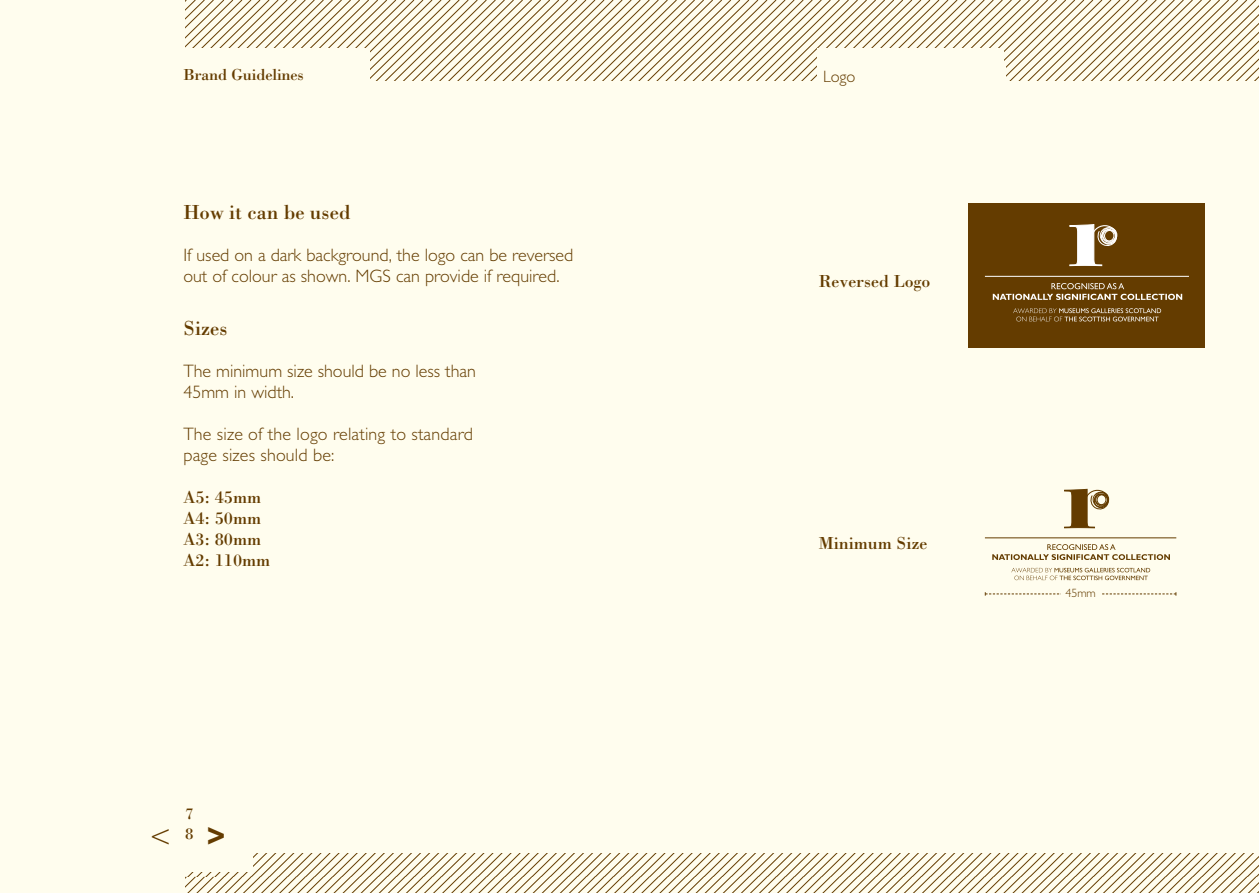
<style>
.page{position:relative;width:1259px;height:893px;background:#fffdee}
.page>*{position:absolute;margin:0;border:0;box-sizing:border-box;transform-origin:0 0}
.t1{font:300 31.95px "M Gill Sans";color:#643c00}
.t2{font:21px "Bodoni BT";color:#643c00}
.t3{font:300 18px/21px "M Gill Sans";color:#643c00}
.t4{font:18px/21px "Bodoni BT";color:#643c00}
.t5{font:16.5px/19.8px "Bodoni BT";letter-spacing:-.01em;color:#643c00}
.t6{font:300 16.5px "M Gill Sans";color:#643c00}
.t7{font:300 12px "M Gill Sans";color:#643c00}
.s1{font-family:"Gill Sans";font-weight:700}
</style>
<div class="page">
<svg style="left:185px;top:853px;width:1074px;height:40px"></svg>
<div style="left:184px;top:796px;width:69px;height:76px;background:#fffdee"></div>
<svg style="left:185px;top:0;width:1074px;height:81px"></svg>
<div style="left:184px;top:48px;width:186px;height:38px;background:#fffdee"></div>
<div style="left:817px;top:48px;width:186px;height:38px;background:#fffdee"></div>
<div style="left:969px;top:203px;width:236px;height:145px;background:#643c00"></div>
<svg style="left:1069px;top:224px;width:48px;height:42px"></svg>
<div style="left:1104px;top:230px;width:12px;height:12px;border:1px solid #fff;border-radius:50%"></div>
<div style="left:1102px;top:230px;width:12px;height:11px;border:1px solid #fff;border-radius:50%"></div>
<svg style="left:992px;top:283px;width:190px;height:17px"></svg>
<svg style="left:1013px;top:308px;width:148px;height:13px"></svg>
<hr style="left:985px;top:276px;width:204px;height:1px;background:#fff">
<svg style="left:985px;top:592px;width:191px;height:4px"></svg>
<div style="left:1061px;top:588px;width:39px;height:9px;background:#fffdee"></div>
<svg style="left:1064px;top:489px;width:45px;height:40px"></svg>
<div style="left:1096px;top:494px;width:12px;height:11px;border:1px solid #643c00;border-radius:50%"></div>
<div style="left:1095px;top:494px;width:11px;height:11px;border:1px solid #643c00;border-radius:50%"></div>
<svg style="left:992px;top:544px;width:178px;height:16px"></svg>
<svg style="left:1011px;top:568px;width:139px;height:12px"></svg>
<hr style="left:985px;top:538px;width:191px;height:1px;background:#643c00">
<div style="left:819px;top:65px;width:186px;height:26px;background:#fffdee"></div>
<p class="t5" style="left:184px;top:64px;width:122px">Brand Guidelines</p>
<p class="t2" style="left:183px;top:199px;width:169px">How it can be used</p>
<p class="t3" style="left:183px;top:245px;width:391px">If used on a dark background, the logo can be reversed out of colour as shown. MGS can provide if required.</p>
<p class="t2" style="left:183px;top:315px;width:46px">Sizes</p>
<p class="t3" style="left:183px;top:361px;width:294px">The minimum size should be no less than<br>45mm in width.</p>
<p class="t3" style="left:183px;top:424px;width:291px">The size of the logo relating to standard page sizes should be:</p>
<p class="t4" style="left:183px;top:486px;width:88px">A5: 45mm<br>A4: 50mm<br>A3: 80mm<br>A2: 110mm</p>
<p class="t5" style="left:185px;top:803px;width:10px">7<br>8</p>
<h1 class="t1" style="left:150px;top:819px;width:77px">&lt; <span class="s1">&gt;</span></h1>
<p class="t6" style="left:823px;top:67px;width:34px">Logo</p>
<p class="t4" style="left:819px;top:270px;width:113px">Reversed Logo</p>
<p class="t4" style="left:819px;top:532px;width:110px">Minimum Size</p>
<p class="t7" style="left:1065px;top:587px;width:32px">45mm</p>
</div>
